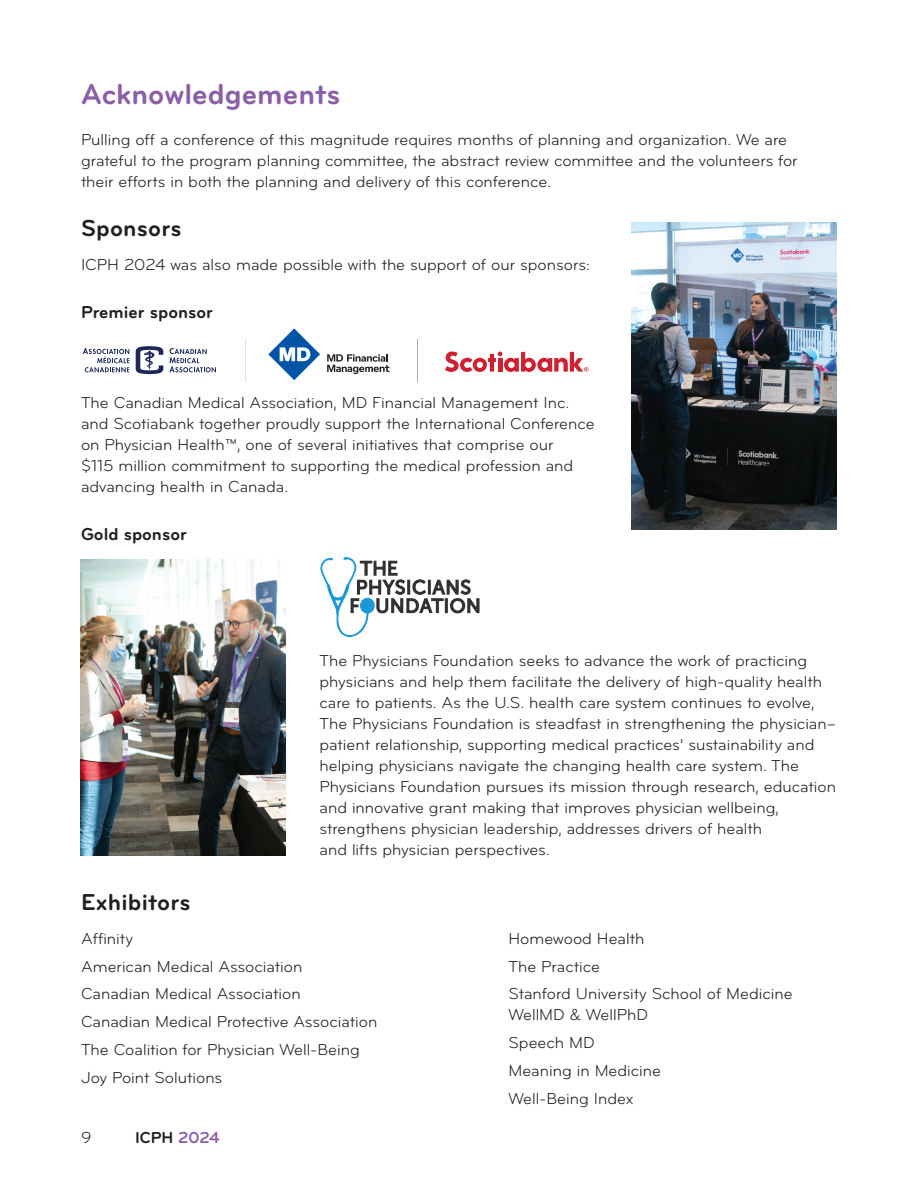
<style>
.page{position:relative;width:918px;height:1188px;background:#fff}
.page>*{position:absolute;margin:0;border:0;box-sizing:border-box;transform-origin:0 0}
.t1{font:700 30px "Bryant";color:#8b5fa8}
.t2{font:700 24px "Bryant";letter-spacing:.01em;color:#231f20}
.t3{font:700 18px "Bryant";color:#231f20}
.t4{font:16.5px/21px "Bryant";color:#231f20}
.t5{font:700 16.5px "Bryant";color:#231f20}
.s1{color:#8b5fa8}
</style>
<div class="page">
<hr style="left:245px;top:339px;width:1px;height:43px;background:#aaabaf">
<hr style="left:417px;top:339px;width:1px;height:43px;background:#aaabaf">
<svg style="left:445px;top:352px;width:144px;height:20px"></svg>
<svg style="left:136px;top:346px;width:27px;height:28px"></svg>
<svg style="left:169px;top:348px;width:47px;height:24px"></svg>
<svg style="left:83px;top:348px;width:46px;height:24px"></svg>
<svg style="left:268px;top:328px;width:52px;height:52px"></svg>
<svg style="left:327px;top:354px;width:63px;height:20px"></svg>
<img style="left:632px;top:222px;width:205px;height:307px">
<img style="left:81px;top:559px;width:205px;height:297px">
<img style="left:320px;top:557px;width:160px;height:80px">
<h1 class="t1" style="left:81px;top:75px;width:261px">Acknowledgements</h1>
<p class="t4" style="left:81px;top:129px;width:718px">Pulling off a conference of this magnitude requires months of planning and organization. We are grateful to the program planning committee, the abstract review committee and the volunteers for their efforts in both the planning and delivery of this conference.</p>
<h2 class="t2" style="left:81px;top:213px;width:102px">Sponsors</h2>
<p class="t4" style="left:81px;top:254px;width:511px">ICPH 2024 was also made possible with the support of our sponsors:</p>
<p class="t3" style="left:81px;top:301px;width:133px">Premier sponsor</p>
<p class="t4" style="left:81px;top:392px;width:515px">The Canadian Medical Association, MD Financial Management Inc. and Scotiabank together proudly support the International Conference on Physician Health™, one of several initiatives that comprise our<br>$115 million commitment to supporting the medical profession and advancing health in Canada.</p>
<p class="t3" style="left:81px;top:523px;width:107px">Gold sponsor</p>
<p class="t4" style="left:320px;top:650px;width:518px">The Physicians Foundation seeks to advance the work of practicing physicians and help them facilitate the delivery of high-quality health care to patients. As the U.S. health care system continues to evolve, The Physicians Foundation is steadfast in strengthening the physician– patient relationship, supporting medical practices’ sustainability and helping physicians navigate the changing health care system. The Physicians Foundation pursues its mission through research, education and innovative grant making that improves physician wellbeing, strengthens physician leadership, addresses drivers of health<br>and lifts physician perspectives.</p>
<h2 class="t2" style="left:81px;top:887px;width:111px">Exhibitors</h2>
<p class="t4" style="left:81px;top:925px;width:298px;line-height:27.8px">Affinity<br>American Medical Association<br>Canadian Medical Association<br>Canadian Medical Protective Association<br>The Coalition for Physician Well-Being<br>Joy Point Solutions</p>
<p class="t4" style="left:508px;top:925px;width:286px;line-height:27.8px">Homewood Health<br>The Practice<br>Stanford University School of Medicine</p>
<p class="t4" style="left:508px;top:1001px;width:154px;line-height:27.8px">WellMD &amp; WellPhD<br>Speech MD<br>Meaning in Medicine<br>Well-Being Index</p>
<p class="t4" style="left:81px;top:1128px;width:12px">9</p>
<p class="t5" style="left:135px;top:1128px;width:86px">ICPH <span class="s1">2024</span></p>
</div>
